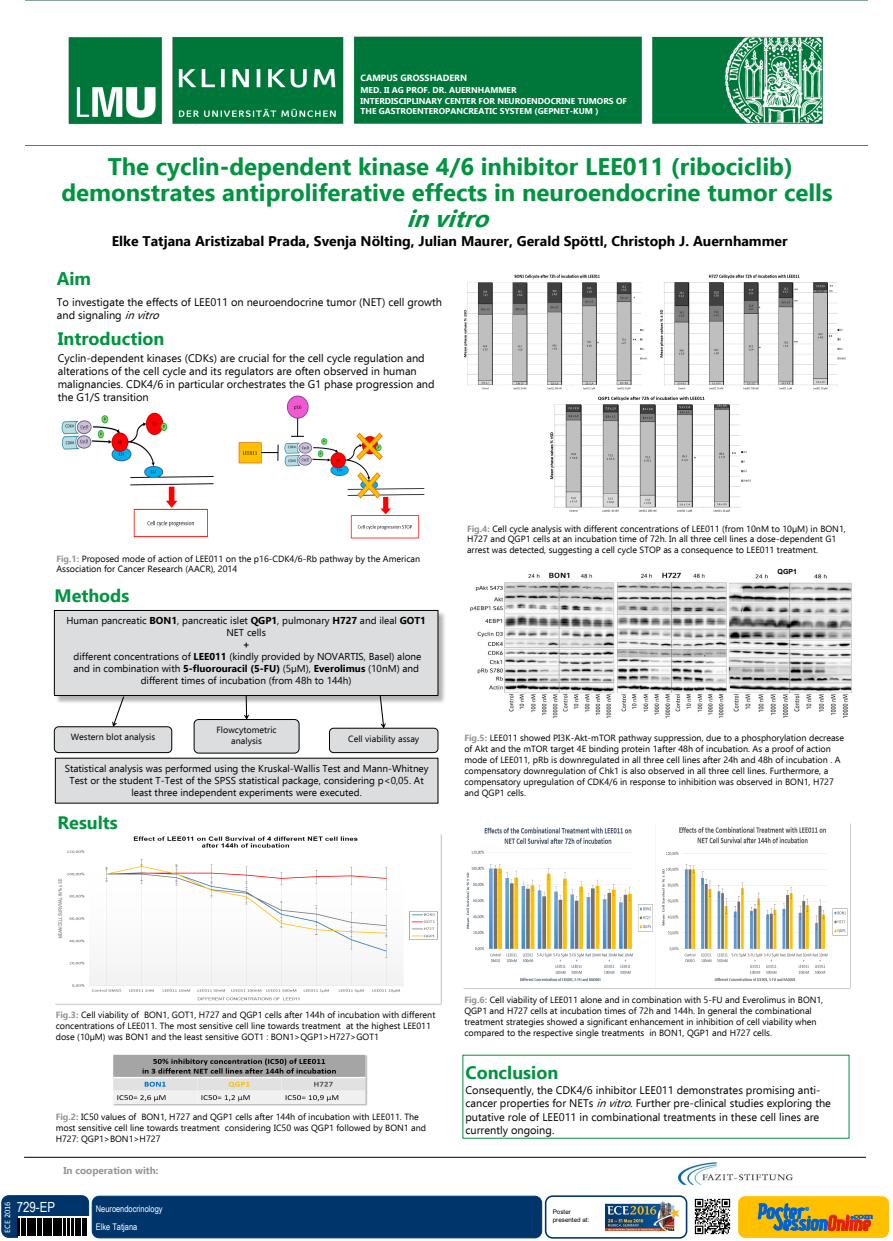
<style>
.page{position:relative;width:893px;height:1241px;background:#fff}
.page>*{position:absolute;margin:0;border:0;box-sizing:border-box;transform-origin:0 0}
.t1{font:700 23.97px/25.9px "Ebrima";color:#009440;text-align:center}
.t2{font:italic 700 23.97px "Ebrima";color:#009440}
.t3{font:700 18.02px "Ebrima";color:#009440}
.t4{font:700 14px "Ebrima";color:#000}
.t5{font:14px "Arial Narrow";color:#fff}
.t6{font:10.99px/13.2px "Ebrima";color:#000}
.t7{font:10.01px/12px "Ebrima";color:#000;text-align:center}
.t8{font:700 10.01px "Ebrima";color:#939597}
.t9{font:9.1px "Arial Narrow";color:#fff}
.t10{font:8.99px/10.8px "Ebrima";color:#000}
.t11{font:700 8.99px "Ebrima";color:#fff}
.t12{font:700 8.47px/10.2px "Ebrima";color:#fff}
.t13{font:8.4px "Calibri";color:#fff}
.t14{font:700 7px "Arial";color:#000}
.t15{font:6.3px/7.6px "Arial";color:#000}
.s1{font-style:italic}
.s2{font-weight:700;color:#939597}
.s3{font-weight:700}
</style>
<div class="page">
<div style="left:1px;top:1195px;width:88px;height:42px;background:#00356b;border:1px solid #00356b;border-radius:7px"></div>
<div style="left:738px;top:1195px;width:151px;height:42px;background:#ffc000;border-radius:7px"></div>
<div style="left:92px;top:1195px;width:450px;height:42px;background:#00356b;border:1px solid #00356b;border-radius:7px"></div>
<div style="left:545px;top:1195px;width:142px;height:43px;border:2px solid #00356b;border-radius:7px"></div>
<div style="left:18px;top:1216px;width:71px;height:24px;background:linear-gradient(to right,#fff,#fff)"></div>
<svg style="left:758px;top:1203px;width:114px;height:27px"></svg>
<img style="left:694px;top:1198px;width:37px;height:37px">
<img style="left:605px;top:1201px;width:74px;height:29px">
<svg style="left:17px;top:1217px;width:70px;height:18px"></svg>
<img style="left:470px;top:572px;width:258px;height:147px">
<img style="left:728px;top:574px;width:123px;height:143px">
<img style="left:26px;top:0;width:841px;height:124px">
<hr style="left:24px;top:1156px;width:842px;height:1px;background:#000">
<img style="left:679px;top:1162px;width:113px;height:21px">
<img style="left:61px;top:412px;width:153px;height:126px">
<img style="left:238px;top:395px;width:187px;height:144px">
<img style="left:53px;top:610px;width:392px;height:93px">
<img style="left:60px;top:610px;width:381px;height:91px">
<div style="left:54px;top:610px;width:384px;height:85px;background:#dcddde"></div>
<div style="left:54px;top:610px;width:384px;height:85px;border:1px solid #000"></div>
<div style="left:329px;top:728px;width:109px;height:24px;background:#dcddde;border:1px solid #000;border-radius:4px"></div>
<div style="left:54px;top:726px;width:118px;height:26px;background:#dcddde;border:1px solid #000;border-radius:4px"></div>
<svg style="left:112px;top:696px;width:12px;height:30px"></svg>
<svg style="left:380px;top:695px;width:6px;height:33px"></svg>
<div style="left:55px;top:758px;width:383px;height:45px;background:#dcddde"></div>
<div style="left:194px;top:719px;width:105px;height:34px;background:#dcddde;border:1px solid #000;border-radius:5px"></div>
<svg style="left:244px;top:695px;width:5px;height:24px"></svg>
<img style="left:113px;top:1054px;width:255px;height:51px">
<img style="left:58px;top:833px;width:383px;height:170px">
<img style="left:464px;top:274px;width:184px;height:116px">
<img style="left:660px;top:274px;width:186px;height:116px">
<img style="left:550px;top:397px;width:201px;height:115px">
<img style="left:466px;top:823px;width:382px;height:163px">
<p class="t11" style="left:360px;top:71px;width:108px">CAMPUS GROSSHADERN</p>
<p class="t12" style="left:360px;top:85px;width:268px">MED. II AG PROF. DR. AUERNHAMMER<br>INTERDISCIPLINARY CENTER FOR NEUROENDOCRINE TUMORS OF<br>THE GASTROENTEROPANCREATIC SYSTEM (GEPNET-KUM )</p>
<h1 class="t1" style="left:61px;top:152px;width:773px">The cyclin-dependent kinase 4/6 inhibitor LEE011 (ribociclib) demonstrates antiproliferative effects in neuroendocrine tumor cells</h1>
<h1 class="t2" style="left:406px;top:200px;width:94px">invitro</h1>
<h3 class="t4" style="left:112px;top:230px;width:677px">Elke Tatjana Aristizabal Prada, Svenja Nölting, Julian Maurer, Gerald Spöttl, Christoph J. Auernhammer</h3>
<h2 class="t3" style="left:57px;top:265px;width:36px">Aim</h2>
<p class="t6" style="left:57px;top:295px;width:387px">To investigate the effects of LEE011 on neuroendocrine tumor (NET) cell growth and signaling <span class="s1">invitro</span></p>
<h2 class="t3" style="left:58px;top:324px;width:108px">Introduction</h2>
<p class="t6" style="left:58px;top:351px;width:378px">Cyclin-dependent kinases (CDKs) are crucial for the cell cycle regulation and alterations of the cell cycle and its regulators are often observed in human malignancies. CDK4/6 in particular orchestrates the G1 phase progression and the G1/S transition</p>
<p class="t10" style="left:56px;top:552px;width:365px"><span class="s2">Fig.1:</span> Proposed mode of action of LEE011 on the p16-CDK4/6-Rb pathway by the American<br>Association for Cancer Research (AACR), 2014</p>
<h2 class="t3" style="left:54px;top:582px;width:76px">Methods</h2>
<p class="t7" style="left:67px;top:614px;width:361px">Human pancreatic <span class="s3">BON1</span>, pancreatic islet <span class="s3">QGP1</span>, pulmonary <span class="s3">H727</span> and ileal <span class="s3">GOT1<br></span>NET cells</p>
<p class="t7" style="left:73px;top:638px;width:350px"><span class="s3">+<br></span>different concentrations of <span class="s3">LEE011</span> (kindly provided by NOVARTIS, Basel) alone and in combination with <span class="s3">5-fluorouracil (5-FU)</span> (5µM), <span class="s3">Everolimus</span> (10nM) and different times of incubation (from 48h to 144h)</p>
<p class="t10" style="left:217px;top:724px;width:62px;text-align:center">Flowcytometric analysis</p>
<p class="t10" style="left:71px;top:731px;width:86px">Western blot analysis</p>
<p class="t10" style="left:348px;top:733px;width:73px">Cell viability assay</p>
<p class="t7" style="left:65px;top:761px;width:365px">Statistical analysis was performed using the Kruskal-Wallis Test and Mann-Whitney<br>Test or the student T-Test of the SPSS statistical package, considering p&lt;0,05. At least three independent experiments were executed.</p>
<h2 class="t3" style="left:57px;top:809px;width:62px">Results</h2>
<p class="t10" style="left:467px;top:522px;width:380px"><span class="s2">Fig.4:</span> Cell cycle analysis with different concentrations of LEE011 (from 10nM to 10µM) in BON1,<br>H727 and QGP1 cells at an incubation time of 72h. In all three cell lines a dose-dependent G1 arrest was detected, suggesting a cell cycle STOP as a consequence to LEE011 treatment.</p>
<p class="t14" style="left:777px;top:567px;width:21px">QGP1</p>
<p class="t10" style="left:464px;top:732px;width:381px"><span class="s2">Fig.5:</span> LEE011 showed PI3K-Akt-mTOR pathway suppression, due to a phosphorylation decrease of Akt and the mTOR target 4E binding protein 1after 48h of incubation. As a proof of action mode of LEE011, pRb is downregulated in all three cell lines after 24h and 48h of incubation . A compensatory downregulation of Chk1 is also observed in all three cell lines. Furthermore, a compensatory upregulation of CDK4/6 in response to inhibition was observed in BON1, H727 and QGP1 cells.</p>
<p class="t10" style="left:56px;top:1009px;width:381px"><span class="s2">Fig.3:</span> Cell viability of BON1, GOT1, H727 and QGP1 cells after 144h of incubation with different concentrations of LEE011. The most sensitive cell line towards treatment at the highest LEE011 dose (10µM) was BON1 and the least sensitive GOT1 : BON1&gt;QGP1&gt;H727&gt;GOT1</p>
<p class="t10" style="left:56px;top:1111px;width:372px"><span class="s2">Fig.2:</span> IC50 values of BON1, H727 and QGP1 cells after 144h of incubation with LEE011. The most sensitive cell line towards treatment considering IC50 was QGP1 followed by BON1 and<br>H727: QGP1&gt;BON1&gt;H727</p>
<p class="t8" style="left:63px;top:1162px;width:97px">In cooperation with:</p>
<p class="t13" style="left:2px;top:1232px;width:33px;rotate:-90deg">ECE 2016</p>
<h3 class="t5" style="left:17px;top:1196px;width:40px">729-EP</h3>
<p class="t9" style="left:96px;top:1201px;width:68px">Neuroendocrinology</p>
<p class="t9" style="left:96px;top:1220px;width:43px">Elke Tatjana</p>
<p class="t10" style="left:464px;top:994px;width:360px"><span class="s2">Fig.6:</span> Cell viability of LEE011 alone and in combination with 5-FU and Everolimus in BON1, QGP1 and H727 cells at incubation times of 72h and 144h. In general the combinational treatment strategies showed a significant enhancement in inhibition of cell viability when compared to the respective single treatments in BON1, QGP1 and H727 cells.</p>
<h2 class="t3" style="left:465px;top:1059px;width:94px">Conclusion</h2>
<p class="t6" style="left:465px;top:1083px;width:367px">Consequently, the CDK4/6 inhibitor LEE011 demonstrates promising anti&shy;cancer properties for NETs <span class="s1">invitro</span>. Further pre-clinical studies exploring the putative role of LEE011 in combinational treatments in these cell lines are currently ongoing.</p>
<p class="t15" style="left:553px;top:1208px;width:38px">Poster presented at:</p>
</div>
